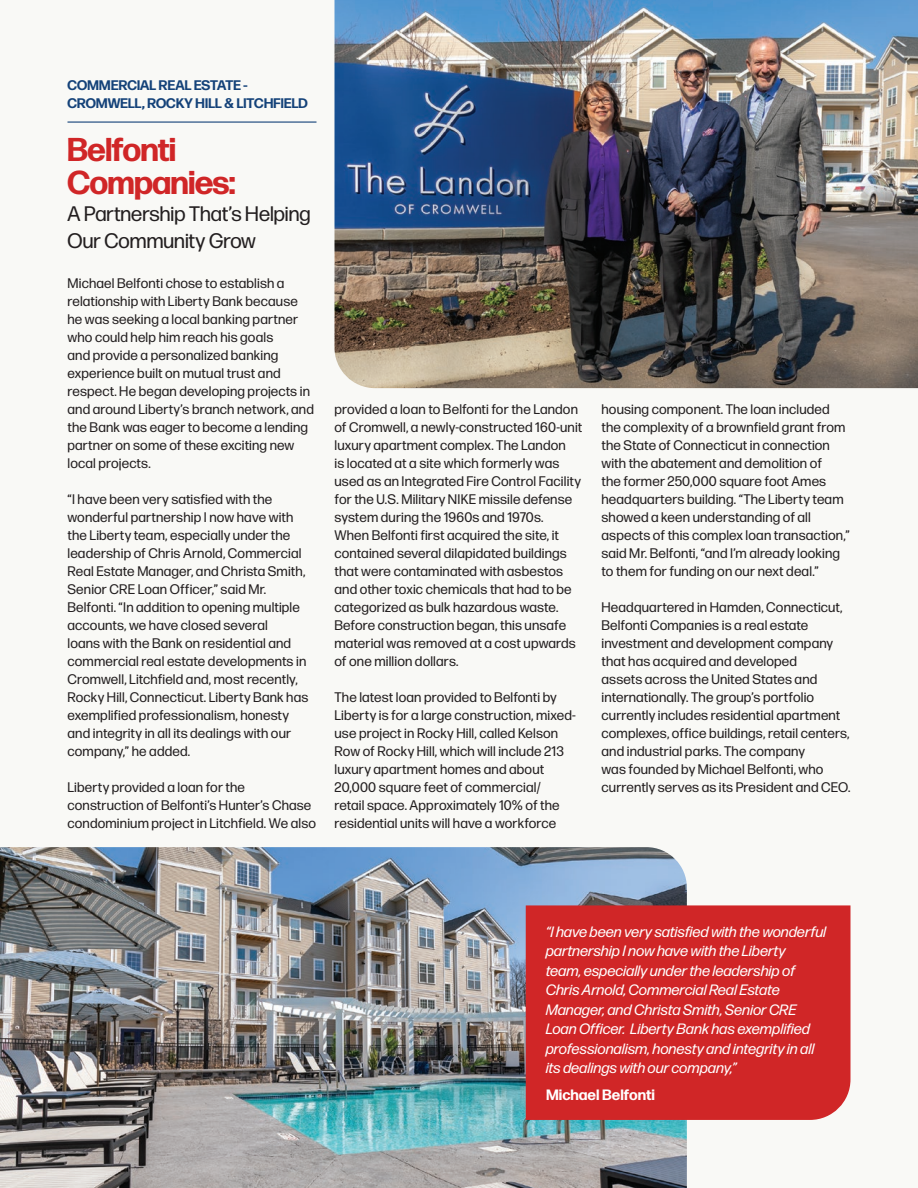
<style>
.page{position:relative;width:918px;height:1188px;background:#f9f9f6}
.page>*{position:absolute;margin:0;border:0;box-sizing:border-box;transform-origin:0 0}
.H1_Section_Header{font:700 33px/33px "Forma DJR Display";letter-spacing:-.01em;color:#d02627}
.Section_Subhead_Alt{font:21px/27px "Forma DJR Deck";color:#231f20}
.quote_small{font:italic 15px/19.5px "Forma DJR Text";letter-spacing:-.005em;color:#fff}
.Quote_Author{font:700 15px "Forma DJR Text";color:#fff}
.t1{font:13.8px/18px "Forma DJR Text";letter-spacing:.01em;color:#231f20}
.County_Marker_Alt{font:700 13.8px/18px "Forma DJR Display";letter-spacing:.01em;color:#144279}
</style>
<div class="page">
<img style="left:334px;top:0;width:584px;height:388px">
<img style="left:0;top:847px;width:687px;height:341px">
<hr style="left:68px;top:122px;width:248px;height:1px;background:#144279">
<div style="left:526px;top:905px;width:324px;height:215px;background:#d02627"></div>
<p class="County_Marker_Alt" style="left:68px;top:76px;width:242px">COMMERCIAL REAL ESTATE -<br>CROMWELL, ROCKY HILL &amp; LITCHFIELD</p>
<p class="H1_Section_Header" style="left:68px;top:133px;width:169px">Belfonti<br>Companies:</p>
<p class="Section_Subhead_Alt" style="left:68px;top:200px;width:245px">A Partnership That’s Helping<br>Our Community Grow</p>
<p class="t1" style="left:68px;top:274px;width:248px">Michael Belfonti chose to establish a relationship with Liberty Bank because he was seeking a local banking partner who could help him reach his goals<br>and provide a personalized banking experience built on mutual trust and respect. He began developing projects in and around Liberty’s branch network, and the Bank was eager to become a lending partner on some of these exciting new local projects.</p>
<p class="t1" style="left:68px;top:490px;width:242px">“I have been very satisfied with the wonderful partnership I now have with the Liberty team, especially under the leadership of Chris Arnold, Commercial Real Estate Manager, and Christa Smith, Senior CRE Loan Officer,” said Mr.<br>Belfonti. “In addition to opening multiple accounts, we have closed several<br>loans with the Bank on residential and commercial real estate developments in Cromwell, Litchfield and, most recently, Rocky Hill, Connecticut. Liberty Bank has exemplified professionalism, honesty and integrity in all its dealings with our company,” he added.</p>
<p class="t1" style="left:68px;top:778px;width:250px">Liberty provided a loan for the construction of Belfonti’s Hunter’s Chase condominium project in Litchfield. We also</p>
<p class="t1" style="left:334px;top:400px;width:249px">provided a loan to Belfonti for the Landon of Cromwell, a newly-constructed 160-unit luxury apartment complex. The Landon<br>is located at a site which formerly was used as an Integrated Fire Control Facility for the U.S. Military NIKE missile defense system during the 1960s and 1970s.<br>When Belfonti first acquired the site, it contained several dilapidated buildings that were contaminated with asbestos and other toxic chemicals that had to be categorized as bulk hazardous waste.<br>Before construction began, this unsafe material was removed at a cost upwards of one million dollars.</p>
<p class="t1" style="left:334px;top:688px;width:243px">The latest loan provided to Belfonti by Liberty is for a large construction, mixed&shy;use project in Rocky Hill, called Kelson Row of Rocky Hill, which will include 213 luxury apartment homes and about 20,000 square feet of commercial/<br>retail space. Approximately 10% of the residential units will have a workforce</p>
<p class="t1" style="left:602px;top:400px;width:250px">housing component. The loan included the complexity of a brownfield grant from the State of Connecticut in connection with the abatement and demolition of<br>the former 250,000 square foot Ames headquarters building. “The Liberty team showed a keen understanding of all aspects of this complex loan transaction,” said Mr. Belfonti, “and I’m already looking to them for funding on our next deal.”</p>
<p class="t1" style="left:602px;top:598px;width:251px">Headquartered in Hamden, Connecticut, Belfonti Companies is a real estate investment and development company that has acquired and developed<br>assets across the United States and internationally. The group’s portfolio currently includes residential apartment complexes, office buildings, retail centers, and industrial parks. The company<br>was founded by Michael Belfonti, who currently serves as its President and CEO.</p>
<p class="quote_small" style="left:546px;top:922px;width:282px">“I have been very satisfied with the wonderful partnership I now have with the Liberty<br>team, especially under the leadership of Chris Arnold, Commercial Real Estate Manager, and Christa Smith, Senior CRE Loan Officer. Liberty Bank has exemplified professionalism, honesty and integrity in all its dealings with our company,”</p>
<p class="Quote_Author" style="left:546px;top:1085px;width:111px">Michael Belfonti</p>
</div>
